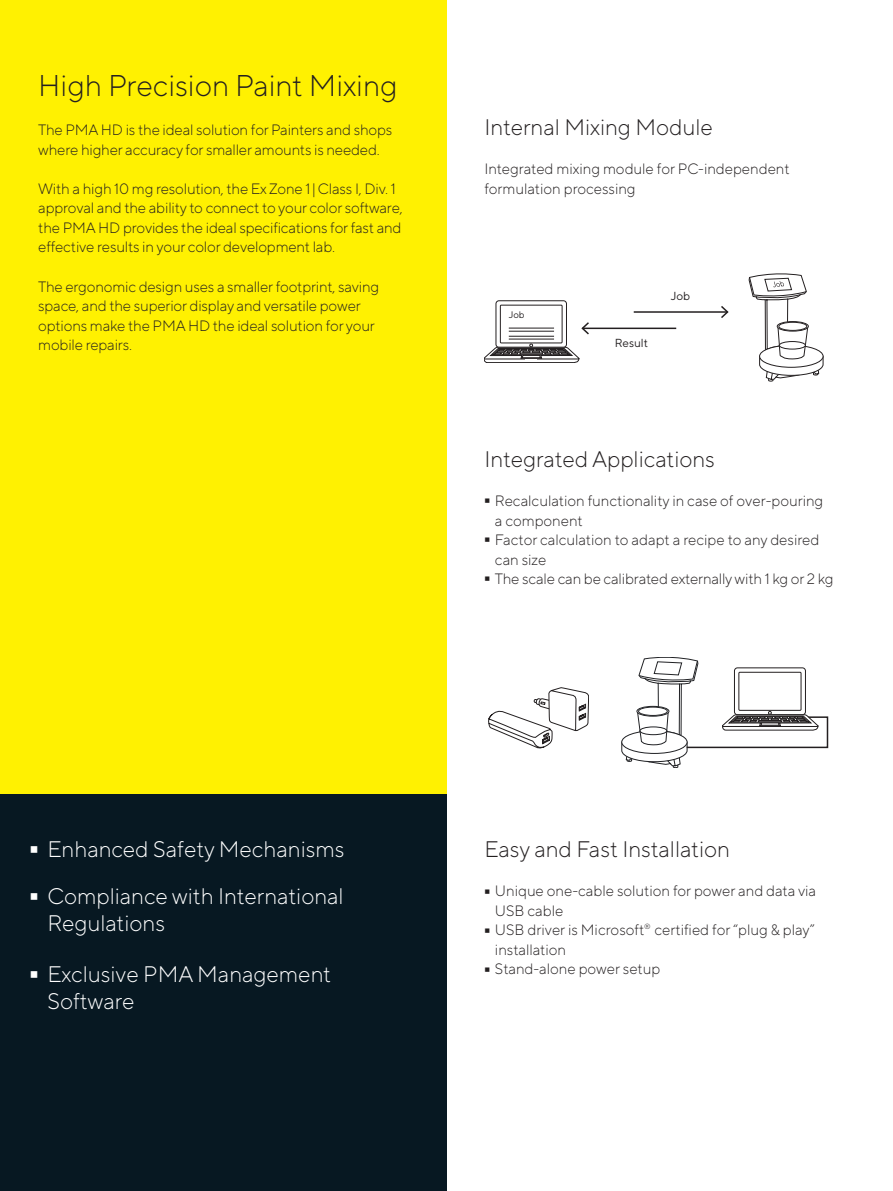
<style>
.page{position:relative;width:893px;height:1191px;background:#fff}
.page>*{position:absolute;margin:0;border:0;box-sizing:border-box;transform-origin:0 0}
.t1{font:300 146.25px "TT Norms Pro";color:#fff;scale:.15 1}
.t2{font:300 95.25px "TT Norms Pro";color:#231f20;scale:.16 1}
.t3{font:300 30px "TT Norms Pro";color:#231f20}
.t4{font:300 22.5px/27px "TT Norms Pro";color:#fff}
.t5{font:300 22.5px "TT Norms Pro";color:#231f20}
.t6{font:300 15px/19.5px "TT Norms Pro";letter-spacing:-.01em;color:#231f20}
.t7{font:11.7px "TT Norms Pro";color:#231f20}
.t8{font:9.45px "TT Norms Pro";color:#231f20}
</style>
<div class="page">
<div style="left:0;top:0;width:446px;height:798px;background:#fff101"></div>
<div style="left:0;top:794px;width:446px;height:397px;background:#071822"></div>
<svg style="left:749px;top:274px;width:74px;height:107px"></svg>
<svg style="left:496px;top:301px;width:70px;height:46px"></svg>
<div style="left:496px;top:300px;width:71px;height:47px;border:1px solid #231f20;border-radius:3px"></div>
<svg style="left:484px;top:344px;width:95px;height:19px"></svg>
<div style="left:500px;top:305px;width:62px;height:38px;background:#fff"></div>
<div style="left:500px;top:305px;width:62px;height:38px;border:1px solid #231f20"></div>
<hr style="left:509px;top:331px;width:45px;height:1px;background:#231f20">
<hr style="left:509px;top:328px;width:45px;height:1px;background:#231f20">
<hr style="left:509px;top:339px;width:45px;height:1px;background:#231f20">
<hr style="left:509px;top:336px;width:45px;height:1px;background:#231f20">
<hr style="left:582px;top:327px;width:94px;height:2px;background:#231f20">
<svg style="left:581px;top:322px;width:10px;height:13px"></svg>
<hr style="left:634px;top:311px;width:93px;height:2px;background:#231f20">
<svg style="left:719px;top:306px;width:10px;height:12px"></svg>
<svg style="left:488px;top:687px;width:101px;height:61px"></svg>
<svg style="left:622px;top:657px;width:207px;height:111px"></svg>
<div style="left:739px;top:672px;width:62px;height:38px;background:#fff"></div>
<div style="left:739px;top:672px;width:62px;height:38px;border:1px solid #231f20"></div>
<h3 class="t3" style="left:38px;top:64px;width:361px">High Precision Paint Mixing</h3>
<p class="t6" style="left:38px;top:119px;width:355px">The PMA HD is the ideal solution for Painters and shops where higher accuracy for smaller amounts is needed.</p>
<p class="t6" style="left:38px;top:178px;width:366px">With a high 10 mg resolution, the Ex Zone 1|Class I, Div. 1 approval and the ability to connect to your color software, the PMA HD provides the ideal specifications for fast and effective results in your color development lab.</p>
<p class="t6" style="left:38px;top:275px;width:342px">The ergonomic design uses a smaller footprint, saving space, and the superior display and versatile power options make the PMA HD the ideal solution for your mobile repairs.</p>
<h3 class="t5" style="left:484px;top:111px;width:230px">Internal Mixing Module</h3>
<p class="t6" style="left:484px;top:158px;width:307px">Integrated mixing module for PC-independent formulation processing</p>
<p class="t8" style="left:509px;top:308px;width:17px">Job</p>
<p class="t7" style="left:615px;top:334px;width:35px">Result</p>
<p class="t7" style="left:671px;top:287px;width:21px">Job</p>
<h3 class="t5" style="left:484px;top:443px;width:232px">Integrated Applications</h3>
<h2 class="t2" style="left:484px;top:427px;width:38px">-</h2>
<p class="t6" style="left:495px;top:490px;width:330px">Recalculation functionality in case of over-pouring a component</p>
<h2 class="t2" style="left:484px;top:466px;width:38px">-</h2>
<p class="t6" style="left:495px;top:529px;width:326px">Factor calculation to adapt a recipe to any desired can size</p>
<h2 class="t2" style="left:484px;top:505px;width:38px">-</h2>
<p class="t6" style="left:495px;top:568px;width:340px">The scale can be calibrated externally with 1 kg or 2 kg</p>
<h1 class="t1" style="left:30px;top:736px;width:59px">-</h1>
<h3 class="t4" style="left:47px;top:834px;width:298px">Enhanced Safety Mechanisms</h3>
<h1 class="t1" style="left:30px;top:783px;width:59px">-</h1>
<h3 class="t4" style="left:47px;top:880px;width:298px">Compliance with International<br>Regulations</h3>
<h1 class="t1" style="left:30px;top:861px;width:59px">-</h1>
<h3 class="t4" style="left:47px;top:958px;width:285px">Exclusive PMA Management<br>Software</h3>
<h3 class="t5" style="left:484px;top:833px;width:247px">Easy and Fast Installation</h3>
<h2 class="t2" style="left:484px;top:817px;width:38px">-</h2>
<p class="t6" style="left:495px;top:880px;width:323px">Unique one-cable solution for power and data via<br>USB cable</p>
<h2 class="t2" style="left:484px;top:856px;width:38px">-</h2>
<p class="t6" style="left:495px;top:919px;width:321px">USB driver is Microsoft<sup>®</sup> certified for “plug &amp; play” installation</p>
<h2 class="t2" style="left:484px;top:895px;width:38px">-</h2>
<p class="t6" style="left:495px;top:958px;width:167px">Stand-alone power setup</p>
</div>
